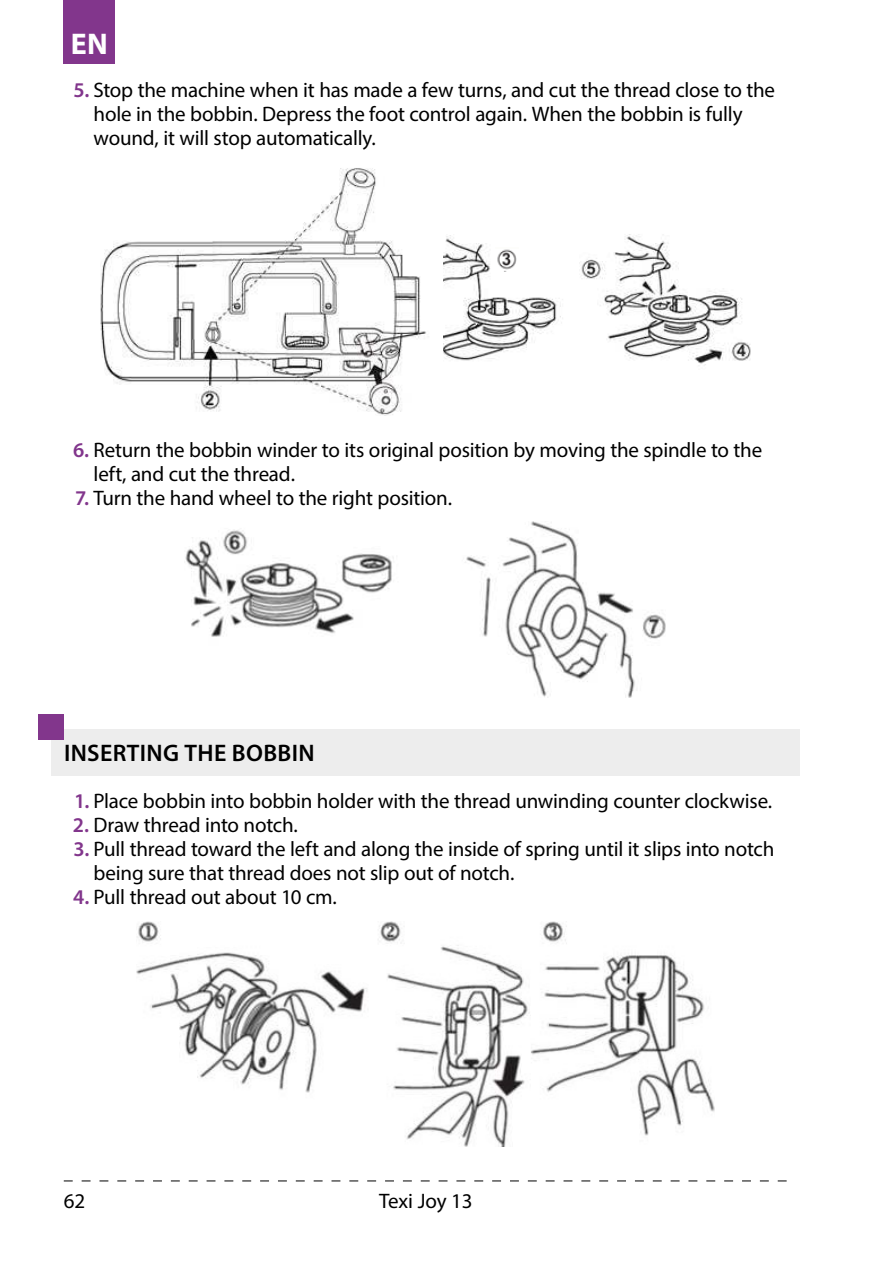
<style>
.page{position:relative;width:893px;height:1263px;background:#fff}
.page>*{position:absolute;margin:0;border:0;box-sizing:border-box;transform-origin:0 0}
.t1{font:700 30px "Myriad Pro";color:#fff}
.t2{font:600 24px "Myriad Pro";letter-spacing:.015em;color:#000}
.t3{font:21px/24px "Myriad Pro";letter-spacing:-.01em;color:#000}
.s1{font-weight:600;color:#82368c}
</style>
<div class="page">
<svg style="left:64px;top:1181px;width:723px;height:1px"></svg>
<div style="left:64px;top:0;width:51px;height:64px;background:#82368c"></div>
<img style="left:185px;top:522px;width:480px;height:175px">
<div style="left:51px;top:729px;width:748px;height:47px;background:#ededed"></div>
<div style="left:38px;top:714px;width:26px;height:25px;background:#82368c"></div>
<img style="left:136px;top:921px;width:578px;height:226px">
<img style="left:581px;top:234px;width:169px;height:132px">
<img style="left:443px;top:235px;width:118px;height:126px">
<img style="left:493px;top:246px;width:26px;height:26px">
<img style="left:100px;top:168px;width:326px;height:248px">
<h1 class="t1" style="left:71px;top:24px;width:38px">EN</h1>
<p class="t3" style="left:94px;top:77px;width:683px;text-indent:-20px"><span class="s1">5.</span> Stop the machine when it has made a few turns, and cut the thread close to the hole in the bobbin. Depress the foot control again. When the bobbin is fully wound, it will stop automatically.</p>
<p class="t3" style="left:94px;top:437px;width:670px;text-indent:-20px"><span class="s1">6.</span> Return the bobbin winder to its original position by moving the spindle to the left, and cut the thread.</p>
<p class="t3" style="left:75px;top:485px;width:378px"><span class="s1">7.</span> Turn the hand wheel to the right position.</p>
<p class="t2" style="left:64px;top:738px;width:252px">INSERTING THE BOBBIN</p>
<p class="t3" style="left:74px;top:789px;width:699px"><span class="s1">1.</span> Place bobbin into bobbin holder with the thread unwinding counter clockwise.</p>
<p class="t3" style="left:73px;top:813px;width:227px"><span class="s1">2.</span> Draw thread into notch.</p>
<p class="t3" style="left:94px;top:837px;width:682px;text-indent:-20px"><span class="s1">3.</span> Pull thread toward the left and along the inside of spring until it slips into notch being sure that thread does not slip out of notch.</p>
<p class="t3" style="left:73px;top:885px;width:265px"><span class="s1">4.</span> Pull thread out about 10 cm.</p>
<p class="t3" style="left:64px;top:1188px;width:23px">62</p>
<p class="t3" style="left:379px;top:1188px;width:95px">Texi Joy 13</p>
</div>
